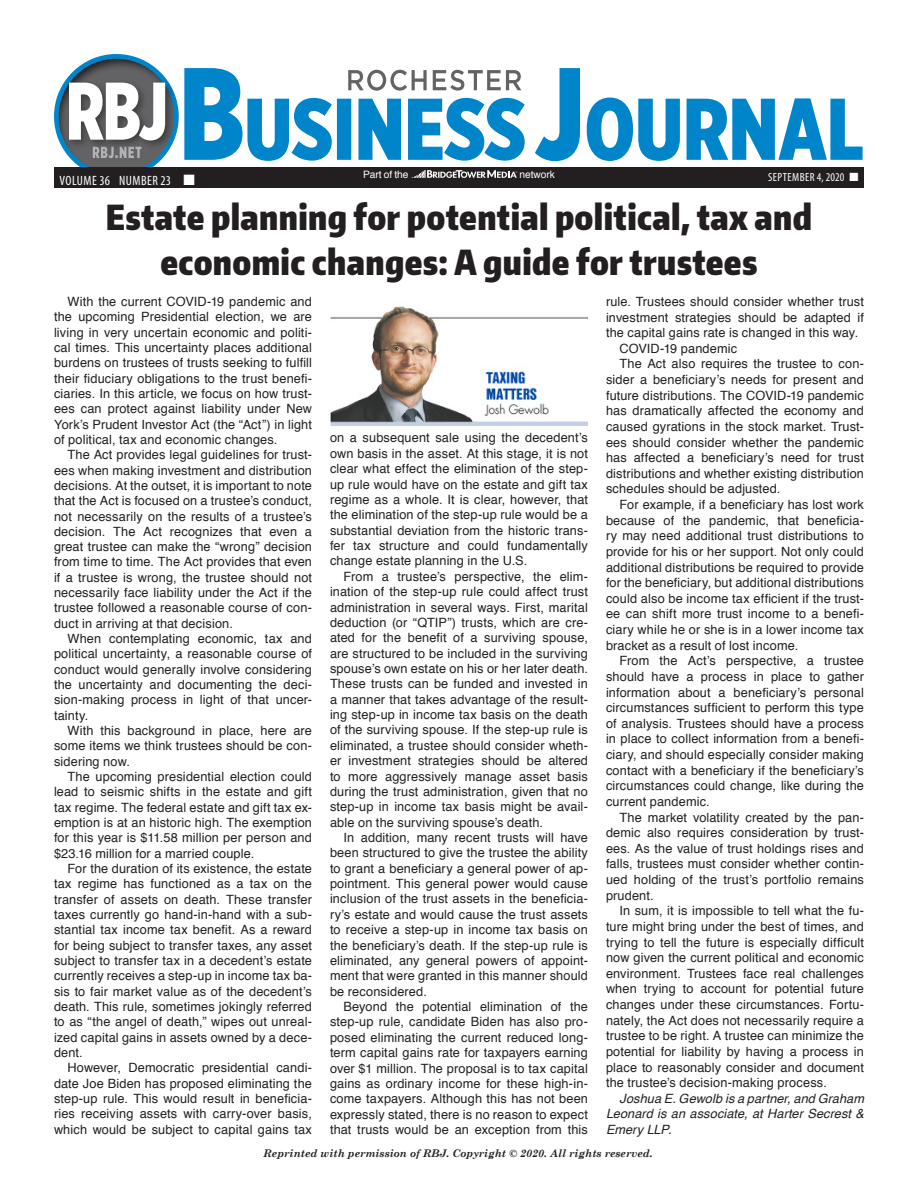
<style>
.page{position:relative;width:918px;height:1188px;background:#fff}
.page>*{position:absolute;margin:0;border:0;box-sizing:border-box;transform-origin:0 0}
.Headline_25pt{font:900 34.5px/45px "Encode Sans Compressed";letter-spacing:.01em;color:#231f20;text-align:center}
.t1{font:condensed 13.5px "Myriad Pro";letter-spacing:.03em;color:#fff}
.Main_Story_Text{font:12.75px/15.3px "Helvetica";letter-spacing:.01em;color:#231f20;text-align:justify}
.Main_Story_Text-2{font:italic 12.75px/15.6px "Helvetica";letter-spacing:.005em;color:#231f20;text-align:justify}
.t2{font:condensed 11.85px "Myriad Pro";letter-spacing:.035em;color:#fff}
.t3{font:italic 700 10.5px "Century Schoolbook";color:#231f20}
.t4{font:10.2px "Helvetica";letter-spacing:-.005em;color:#fff}
</style>
<div class="page">
<div style="left:53px;top:52px;width:127px;height:127px;background:#231f20;opacity:.75"></div>
<div style="left:54px;top:54px;width:125px;height:125px;border:5px solid #0084ca;border-radius:50%"></div>
<svg style="left:93px;top:150px;width:48px;height:8px"></svg>
<div style="left:65px;top:79px;width:110px;height:71px;background:#231f20;opacity:.55"></div>
<svg style="left:69px;top:83px;width:96px;height:57px"></svg>
<div style="left:54px;top:167px;width:810px;height:21px;background:#231f20"></div>
<svg style="left:411px;top:170px;width:106px;height:8px"></svg>
<svg style="left:535px;top:68px;width:328px;height:93px"></svg>
<svg style="left:184px;top:68px;width:341px;height:93px"></svg>
<img style="left:330px;top:306px;width:258px;height:119px">
<p class="t1" style="left:59px;top:173px;width:137px">VOLUME 36 NUMBER 23 ■</p>
<p class="t4" style="left:363px;top:166px;width:47px">Part of the</p>
<p class="t2" style="left:768px;top:170px;width:92px">SEPTEMBER 4, 2020 ■</p>
<p class="t4" style="left:520px;top:166px;width:37px">network</p>
<p class="Headline_25pt" style="left:106px;top:193px;width:708px">Estate planning for potential political, tax and economic changes: A guide for trustees</p>
<p class="Main_Story_Text" style="left:54px;top:294px;width:260px;text-indent:14px">With the current COVID-19 pandemic and the upcoming Presidential election, we are living in very uncertain economic and politi&shy;cal times. This uncertainty places additional burdens on trustees of trusts seeking to fulfill their fiduciary obligations to the trust benefi&shy;ciaries. In this article, we focus on how trust&shy;ees can protect against liability under New York’s Prudent Investor Act (the “Act”) in light of political, tax and economic changes.</p>
<p class="Main_Story_Text" style="left:54px;top:447px;width:260px;text-indent:14px">The Act provides legal guidelines for trust&shy;ees when making investment and distribution decisions. At the outset, it is important to note that the Act is focused on a trustee’s conduct, not necessarily on the results of a trustee’s decision. The Act recognizes that even a great trustee can make the “wrong” decision from time to time. The Act provides that even if a trustee is wrong, the trustee should not necessarily face liability under the Act if the trustee followed a reasonable course of con&shy;duct in arriving at that decision.</p>
<p class="Main_Story_Text" style="left:54px;top:631px;width:260px;text-indent:14px">When contemplating economic, tax and political uncertainty, a reasonable course of conduct would generally involve considering the uncertainty and documenting the deci&shy;sion-making process in light of that uncer&shy;tainty.</p>
<p class="Main_Story_Text" style="left:54px;top:723px;width:260px;text-indent:14px">With this background in place, here are some items we think trustees should be con&shy;sidering now.</p>
<p class="Main_Story_Text" style="left:54px;top:769px;width:260px;text-indent:14px">The upcoming presidential election could lead to seismic shifts in the estate and gift tax regime. The federal estate and gift tax ex&shy;emption is at an historic high. The exemption for this year is $11.58 million per person and $23.16 million for a married couple.</p>
<p class="Main_Story_Text" style="left:54px;top:861px;width:260px;text-indent:14px">For the duration of its existence, the estate tax regime has functioned as a tax on the transfer of assets on death. These transfer taxes currently go hand-in-hand with a sub&shy;stantial tax income tax benefit. As a reward for being subject to transfer taxes, any asset subject to transfer tax in a decedent’s estate currently receives a step-up in income tax ba&shy;sis to fair market value as of the decedent’s death. This rule, sometimes jokingly referred to as “the angel of death,” wipes out unreal&shy;ized capital gains in assets owned by a dece&shy;dent.</p>
<p class="Main_Story_Text" style="left:54px;top:1060px;width:260px;text-indent:14px">However, Democratic presidential candi&shy;date Joe Biden has proposed eliminating the step-up rule. This would result in beneficia&shy;ries receiving assets with carry-over basis, which would be subject to capital gains tax</p>
<p class="Main_Story_Text" style="left:606px;top:294px;width:260px">rule. Trustees should consider whether trust investment strategies should be adapted if the capital gains rate is changed in this way.</p>
<p class="Main_Story_Text" style="left:620px;top:341px;width:119px">COVID-19 pandemic</p>
<p class="Main_Story_Text" style="left:606px;top:357px;width:260px;text-indent:14px">The Act also requires the trustee to con&shy;sider a beneficiary’s needs for present and future distributions. The COVID-19 pandemic has dramatically affected the economy and caused gyrations in the stock market. Trust&shy;ees should consider whether the pandemic has affected a beneficiary’s need for trust distributions and whether existing distribution schedules should be adjusted.</p>
<p class="Main_Story_Text" style="left:606px;top:497px;width:260px;text-indent:14px">For example, if a beneficiary has lost work because of the pandemic, that beneficia&shy;ry may need additional trust distributions to provide for his or her support. Not only could additional distributions be required to provide for the beneficiary, but additional distributions could also be income tax efficient if the trust&shy;ee can shift more trust income to a benefi&shy;ciary while he or she is in a lower income tax bracket as a result of lost income.</p>
<p class="Main_Story_Text" style="left:606px;top:653px;width:260px;text-indent:14px">From the Act’s perspective, a trustee should have a process in place to gather information about a beneficiary’s personal circumstances sufficient to perform this type of analysis. Trustees should have a process in place to collect information from a benefi&shy;ciary, and should especially consider making contact with a beneficiary if the beneficiary’s circumstances could change, like during the current pandemic.</p>
<p class="Main_Story_Text" style="left:606px;top:810px;width:259px;text-indent:14px">The market volatility created by the pan&shy;demic also requires consideration by trust&shy;ees. As the value of trust holdings rises and falls, trustees must consider whether contin&shy;ued holding of the trust’s portfolio remains prudent.</p>
<p class="Main_Story_Text" style="left:606px;top:903px;width:260px;text-indent:14px">In sum, it is impossible to tell what the fu&shy;ture might bring under the best of times, and trying to tell the future is especially difficult now given the current political and economic environment. Trustees face real challenges when trying to account for potential future changes under these circumstances. Fortu&shy;nately, the Act does not necessarily require a trustee to be right. A trustee can minimize the potential for liability by having a process in place to reasonably consider and document the trustee’s decision-making process.</p>
<p class="Main_Story_Text-2" style="left:606px;top:1091px;width:260px;text-indent:14px">Joshua E. Gewolb is a partner, and Graham Leonard is an associate, at Harter Secrest &amp; Emery LLP.</p>
<p class="Main_Story_Text" style="left:330px;top:431px;width:260px">on a subsequent sale using the decedent’s own basis in the asset. At this stage, it is not clear what effect the elimination of the step&shy;up rule would have on the estate and gift tax regime as a whole. It is clear, however, that the elimination of the step-up rule would be a substantial deviation from the historic trans&shy;fer tax structure and could fundamentally change estate planning in the U.S.</p>
<p class="Main_Story_Text" style="left:330px;top:569px;width:260px;text-indent:14px">From a trustee’s perspective, the elim&shy;ination of the step-up rule could affect trust administration in several ways. First, marital deduction (or “QTIP”) trusts, which are cre&shy;ated for the benefit of a surviving spouse, are structured to be included in the surviving spouse’s own estate on his or her later death.<br>These trusts can be funded and invested in a manner that takes advantage of the result&shy;ing step-up in income tax basis on the death of the surviving spouse. If the step-up rule is eliminated, a trustee should consider wheth&shy;er investment strategies should be altered to more aggressively manage asset basis during the trust administration, given that no step-up in income tax basis might be avail&shy;able on the surviving spouse’s death.</p>
<p class="Main_Story_Text" style="left:330px;top:830px;width:260px;text-indent:14px">In addition, many recent trusts will have been structured to give the trustee the ability to grant a beneficiary a general power of ap&shy;pointment. This general power would cause inclusion of the trust assets in the beneficia&shy;ry’s estate and would cause the trust assets to receive a step-up in income tax basis on the beneficiary’s death. If the step-up rule is eliminated, any general powers of appoint&shy;ment that were granted in this manner should be reconsidered.</p>
<p class="Main_Story_Text" style="left:330px;top:999px;width:260px;text-indent:14px">Beyond the potential elimination of the step-up rule, candidate Biden has also pro&shy;posed eliminating the current reduced long&shy;term capital gains rate for taxpayers earning over $1 million. The proposal is to tax capital gains as ordinary income for these high-in&shy;come taxpayers. Although this has not been expressly stated, there is no reason to expect that trusts would be an exception from this</p>
<p class="t3" style="left:264px;top:1146px;width:391px">Reprinted with permission of RBJ. Copyright © 2020. All rights reserved.</p>
</div>
